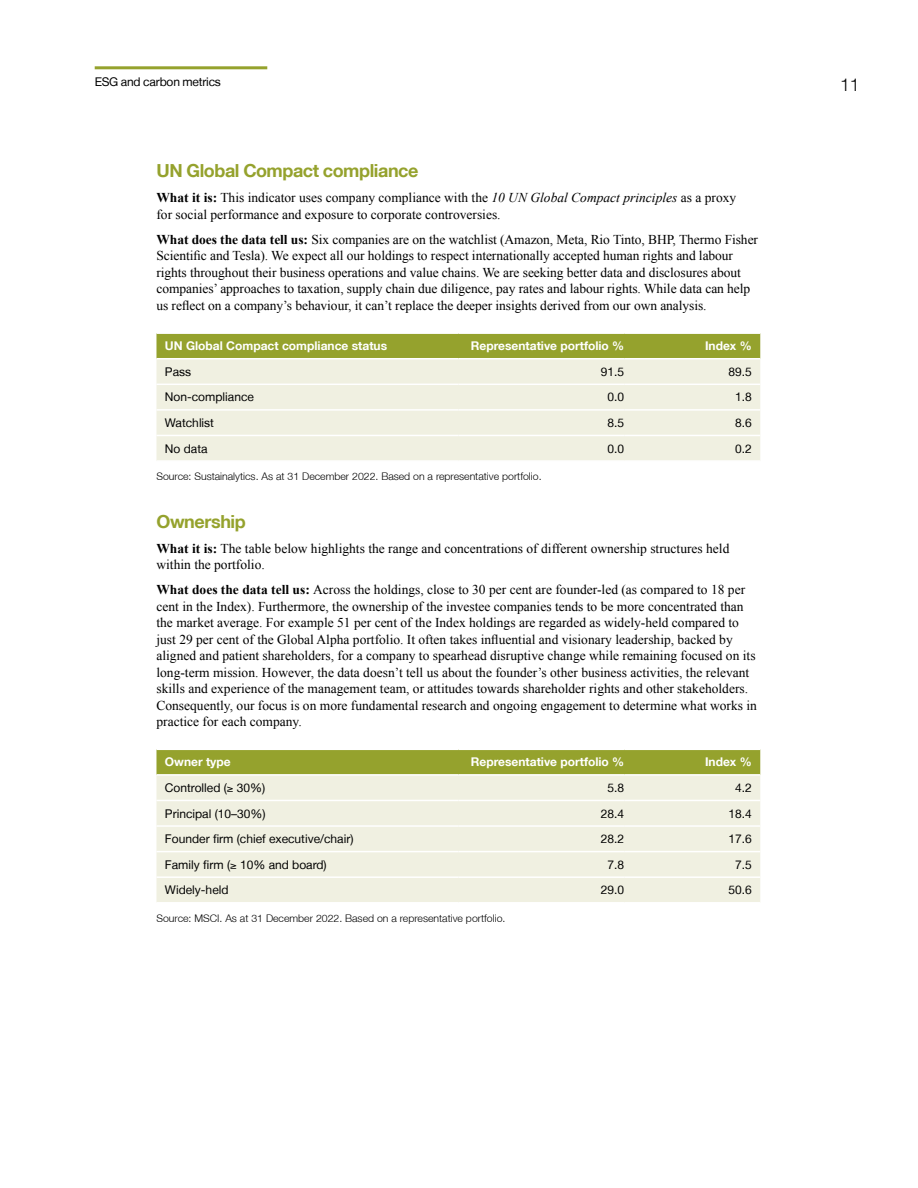
<style>
.page{position:relative;width:918px;height:1188px;background:#fff}
.page>*{position:absolute;margin:0;border:0;box-sizing:border-box;transform-origin:0 0}
.t1{font:700 18px "Helvetica Neue LT";letter-spacing:-.025em;color:#95a22d}
.t2{font:300 18px "Helvetica Neue LT";color:#000}
.t3{font:13.5px/16.5px "Times New Roman";color:#000}
.t4{font:12px "Helvetica Neue LT";color:#000}
.t5{font:700 12px "Helvetica Neue LT";color:#fff}
.t6{font:300 10.5px "Helvetica Neue LT";color:#000}
.s1{font-weight:700}
.s2{font-style:italic}
</style>
<div class="page">
<div style="left:156px;top:334px;width:604px;height:24px;background:#95a22d"></div>
<div style="left:156px;top:359px;width:604px;height:101px;background:#f0f0e1"></div>
<hr style="left:156px;top:384px;width:302px;height:1px;background:#fff">
<hr style="left:458px;top:384px;width:166px;height:1px;background:#fff">
<hr style="left:624px;top:384px;width:136px;height:1px;background:#fff">
<hr style="left:156px;top:409px;width:302px;height:2px;background:#fff">
<hr style="left:458px;top:409px;width:166px;height:2px;background:#fff">
<hr style="left:624px;top:409px;width:136px;height:2px;background:#fff">
<hr style="left:156px;top:435px;width:302px;height:1px;background:#fff">
<hr style="left:458px;top:435px;width:166px;height:1px;background:#fff">
<hr style="left:624px;top:435px;width:136px;height:1px;background:#fff">
<div style="left:156px;top:750px;width:604px;height:24px;background:#95a22d"></div>
<div style="left:156px;top:776px;width:604px;height:126px;background:#f0f0e1"></div>
<hr style="left:156px;top:800px;width:302px;height:1px;background:#fff">
<hr style="left:458px;top:800px;width:166px;height:1px;background:#fff">
<hr style="left:624px;top:800px;width:136px;height:1px;background:#fff">
<hr style="left:156px;top:825px;width:302px;height:2px;background:#fff">
<hr style="left:458px;top:825px;width:166px;height:2px;background:#fff">
<hr style="left:624px;top:825px;width:136px;height:2px;background:#fff">
<hr style="left:156px;top:851px;width:302px;height:1px;background:#fff">
<hr style="left:458px;top:851px;width:166px;height:1px;background:#fff">
<hr style="left:624px;top:851px;width:136px;height:1px;background:#fff">
<hr style="left:156px;top:876px;width:302px;height:2px;background:#fff">
<hr style="left:458px;top:876px;width:166px;height:2px;background:#fff">
<hr style="left:624px;top:876px;width:136px;height:2px;background:#fff">
<hr style="left:95px;top:66px;width:172px;height:3px;background:#95a22d">
<p class="t4" style="left:95px;top:75px;width:128px">ESG and carbon metrics</p>
<h1 class="t2" style="left:840px;top:73px;width:21px">11</h1>
<h1 class="t1" style="left:156px;top:160px;width:264px">UN Global Compact compliance</h1>
<p class="t3" style="left:156px;top:189px;width:581px"><span class="s1">What it is:</span> This indicator uses company compliance with the <span class="s2">10 UN Global Compact principles</span> as a proxy for social performance and exposure to corporate controversies.</p>
<p class="t3" style="left:156px;top:231px;width:603px"><span class="s1">What does the data tell us:</span> Six companies are on the watchlist (Amazon, Meta, Rio Tinto, BHP, Thermo Fisher Scientific and Tesla). We expect all our holdings to respect internationally accepted human rights and labour rights throughout their business operations and value chains. We are seeking better data and disclosures about companies’ approaches to taxation, supply chain due diligence, pay rates and labour rights. While data can help us reflect on a company’s behaviour, it can’t replace the deeper insights derived from our own analysis.</p>
<p class="t5" style="left:165px;top:339px;width:224px">UN Global Compact compliance status</p>
<p class="t5" style="left:471px;top:339px;width:155px">Representative portfolio %</p>
<p class="t5" style="left:705px;top:339px;width:48px">Index %</p>
<p class="t4" style="left:165px;top:364px;width:28px">Pass</p>
<p class="t4" style="left:601px;top:364px;width:25px">91.5</p>
<p class="t4" style="left:728px;top:364px;width:25px">89.5</p>
<p class="t4" style="left:165px;top:390px;width:90px">Non-compliance</p>
<p class="t4" style="left:608px;top:390px;width:18px">0.0</p>
<p class="t4" style="left:735px;top:390px;width:18px">1.8</p>
<p class="t4" style="left:165px;top:416px;width:51px">Watchlist</p>
<p class="t4" style="left:608px;top:416px;width:18px">8.5</p>
<p class="t4" style="left:735px;top:416px;width:18px">8.6</p>
<p class="t4" style="left:165px;top:441px;width:44px">No data</p>
<p class="t4" style="left:608px;top:441px;width:18px">0.0</p>
<p class="t4" style="left:735px;top:441px;width:18px">0.2</p>
<p class="t6" style="left:156px;top:470px;width:387px">Source: Sustainalytics. As at 31 December 2022. Based on a representative portfolio.</p>
<h1 class="t1" style="left:156px;top:510px;width:91px">Ownership</h1>
<p class="t3" style="left:156px;top:540px;width:574px"><span class="s1">What it is:</span> The table below highlights the range and concentrations of different ownership structures held within the portfolio.</p>
<p class="t3" style="left:156px;top:581px;width:602px"><span class="s1">What does the data tell us:</span> Across the holdings, close to 30 per cent are founder-led (as compared to 18 per cent in the Index). Furthermore, the ownership of the investee companies tends to be more concentrated than the market average. For example 51 per cent of the Index holdings are regarded as widely-held compared to just 29 per cent of the Global Alpha portfolio. It often takes influential and visionary leadership, backed by aligned and patient shareholders, for a company to spearhead disruptive change while remaining focused on its long-term mission. However, the data doesn’t tell us about the founder’s other business activities, the relevant skills and experience of the management team, or attitudes towards shareholder rights and other stakeholders.<br>Consequently, our focus is on more fundamental research and ongoing engagement to determine what works in practice for each company.</p>
<p class="t5" style="left:165px;top:755px;width:67px">Owner type</p>
<p class="t5" style="left:471px;top:755px;width:155px">Representative portfolio %</p>
<p class="t5" style="left:705px;top:755px;width:48px">Index %</p>
<p class="t4" style="left:165px;top:781px;width:102px">Controlled (≥ 30%)</p>
<p class="t4" style="left:608px;top:781px;width:18px">5.8</p>
<p class="t4" style="left:735px;top:781px;width:18px">4.2</p>
<p class="t4" style="left:165px;top:806px;width:102px">Principal (10–30%)</p>
<p class="t4" style="left:601px;top:806px;width:25px">28.4</p>
<p class="t4" style="left:728px;top:806px;width:25px">18.4</p>
<p class="t4" style="left:165px;top:832px;width:190px">Founder firm (chief executive/chair)</p>
<p class="t4" style="left:601px;top:832px;width:25px">28.2</p>
<p class="t4" style="left:728px;top:832px;width:25px">17.6</p>
<p class="t4" style="left:165px;top:857px;width:163px">Family firm (≥ 10% and board)</p>
<p class="t4" style="left:608px;top:857px;width:18px">7.8</p>
<p class="t4" style="left:735px;top:857px;width:18px">7.5</p>
<p class="t4" style="left:165px;top:883px;width:65px">Widely-held</p>
<p class="t4" style="left:601px;top:883px;width:25px">29.0</p>
<p class="t4" style="left:728px;top:883px;width:25px">50.6</p>
<p class="t6" style="left:156px;top:912px;width:350px">Source: MSCI. As at 31 December 2022. Based on a representative portfolio.</p>
</div>
